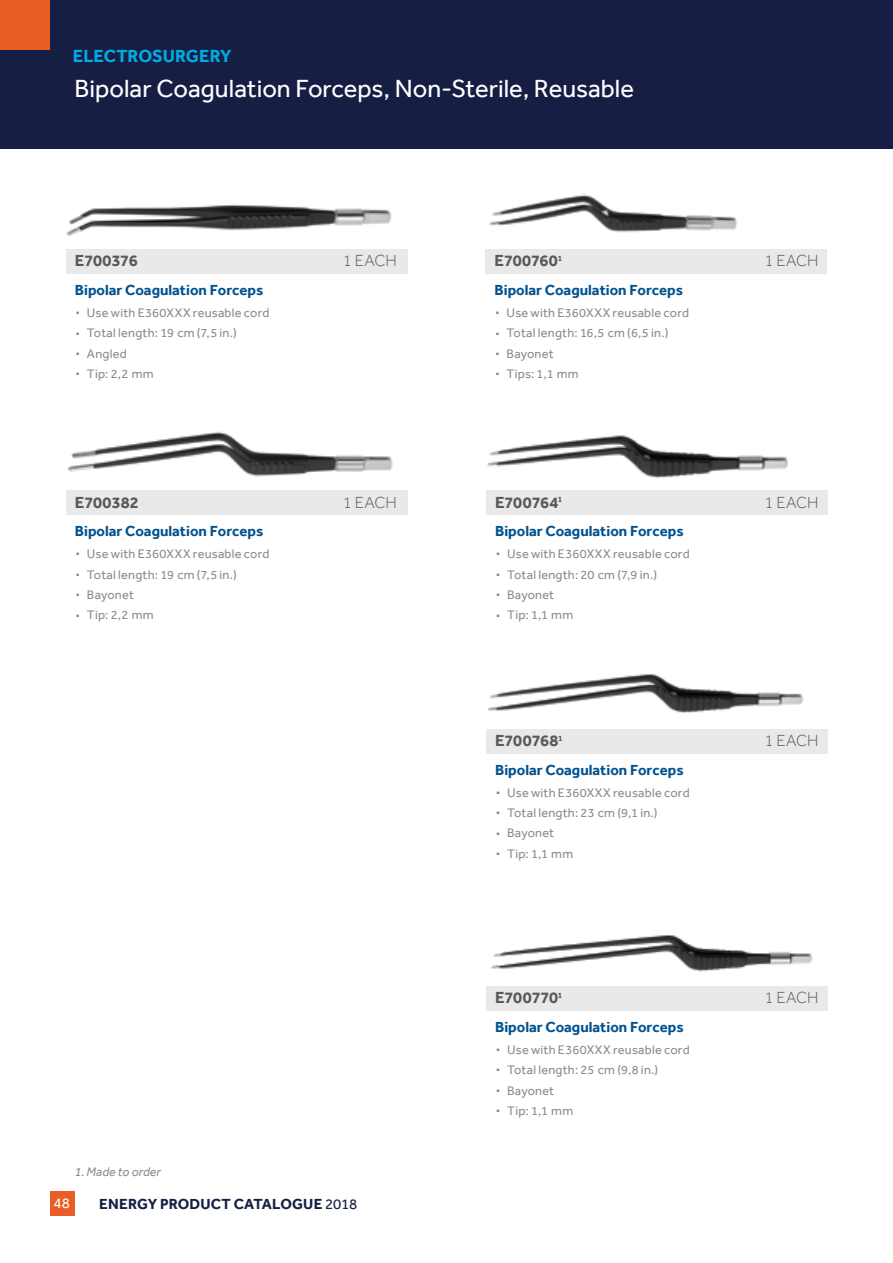
<style>
.page{position:relative;width:893px;height:1263px;background:#fff}
.page>*{position:absolute;margin:0;border:0;box-sizing:border-box;transform-origin:0 0}
.Subheadline{font:25.5px "Effra";color:#fff}
.t1{font:700 18px "Effra";letter-spacing:-.005em;color:#00ace4}
.product_code{font:700 16.5px "Effra";letter-spacing:-.01em;color:#58595b}
.product_code-2{font:300 16.5px "Effra";letter-spacing:-.005em;color:#58595b}
.Product_Name_Headlin{font:700 15px "Effra";color:#02528e}
.t2{font:700 15px "Effra";letter-spacing:.01em;color:#171e43}
.t3{font:15px "Effra";color:#fff}
.t4{font:12.75px "Effra";letter-spacing:.015em;color:#8a8c8e}
.Footnote{font:italic 12.75px "Effra";color:#8a8c8e}
.s1{font-size:25.5px}
.s2{font-weight:400}
</style>
<div class="page">
<div style="left:50px;top:1191px;width:24px;height:25px;background:#e85e25"></div>
<div style="left:0;top:0;width:893px;height:149px;background:#171e43"></div>
<div style="left:0;top:0;width:50px;height:50px;background:#e85e25"></div>
<div style="left:66px;top:249px;width:342px;height:25px;background:#e9e9ea"></div>
<div style="left:66px;top:490px;width:342px;height:25px;background:#e9e9ea"></div>
<div style="left:487px;top:490px;width:341px;height:25px;background:#e9e9ea"></div>
<div style="left:487px;top:729px;width:341px;height:25px;background:#e9e9ea"></div>
<div style="left:487px;top:986px;width:341px;height:25px;background:#e9e9ea"></div>
<div style="left:485px;top:249px;width:341px;height:25px;background:#e9e9ea"></div>
<img style="left:66px;top:204px;width:326px;height:32px">
<img style="left:67px;top:432px;width:326px;height:45px">
<img style="left:489px;top:193px;width:249px;height:40px">
<img style="left:487px;top:435px;width:301px;height:44px">
<img style="left:487px;top:674px;width:316px;height:39px">
<img style="left:491px;top:935px;width:322px;height:37px">
<h2 class="t1" style="left:73px;top:45px;width:160px">ELECTROSURGERY</h2>
<p class="Subheadline" style="left:74px;top:73px;width:561px">Bipolar Coagulation Forceps, Non‑Sterile, Reusable</p>
<p class="product_code" style="left:75px;top:251px;width:64px">E700376</p>
<p class="product_code-2" style="left:343px;top:252px;width:56px">1 EACH</p>
<p class="Product_Name_Headlin" style="left:75px;top:281px;width:190px">Bipolar Coagulation Forceps</p>
<p class="t4" style="left:75px;top:305px;width:196px"><span class="s1">∙</span> Use with E360XXX reusable cord</p>
<p class="t4" style="left:75px;top:326px;width:163px"><span class="s1">∙</span> Total length: 19 cm (7,5 in.)</p>
<p class="t4" style="left:75px;top:346px;width:53px"><span class="s1">∙</span> Angled</p>
<p class="t4" style="left:75px;top:366px;width:80px"><span class="s1">∙</span> Tip: 2,2 mm</p>
<p class="product_code" style="left:75px;top:492px;width:65px">E700382</p>
<p class="product_code-2" style="left:343px;top:493px;width:56px">1 EACH</p>
<p class="Product_Name_Headlin" style="left:75px;top:522px;width:190px">Bipolar Coagulation Forceps</p>
<p class="t4" style="left:75px;top:546px;width:196px"><span class="s1">∙</span> Use with E360XXX reusable cord</p>
<p class="t4" style="left:75px;top:567px;width:163px"><span class="s1">∙</span> Total length: 19 cm (7,5 in.)</p>
<p class="t4" style="left:75px;top:587px;width:60px"><span class="s1">∙</span> Bayonet</p>
<p class="t4" style="left:75px;top:608px;width:80px"><span class="s1">∙</span> Tip: 2,2 mm</p>
<p class="Footnote" style="left:74px;top:1164px;width:88px">1. Made to order</p>
<p class="t3" style="left:53px;top:1194px;width:18px">48</p>
<p class="t2" style="left:99px;top:1195px;width:259px">ENERGY PRODUCT CATALOGUE <span class="s2">2018</span></p>
<p class="product_code" style="left:495px;top:251px;width:69px">E700760<sup>1</sup></p>
<p class="product_code-2" style="left:764px;top:252px;width:56px">1 EACH</p>
<p class="Product_Name_Headlin" style="left:495px;top:281px;width:190px">Bipolar Coagulation Forceps</p>
<p class="t4" style="left:495px;top:305px;width:196px"><span class="s1">∙</span> Use with E360XXX reusable cord</p>
<p class="t4" style="left:495px;top:326px;width:175px"><span class="s1">∙</span> Total length: 16,5 cm (6,5 in.)</p>
<p class="t4" style="left:495px;top:346px;width:60px"><span class="s1">∙</span> Bayonet</p>
<p class="t4" style="left:495px;top:366px;width:86px"><span class="s1">∙</span> Tips: 1,1 mm</p>
<p class="product_code" style="left:495px;top:492px;width:69px">E700764<sup>1</sup></p>
<p class="product_code-2" style="left:764px;top:493px;width:56px">1 EACH</p>
<p class="Product_Name_Headlin" style="left:495px;top:522px;width:190px">Bipolar Coagulation Forceps</p>
<p class="t4" style="left:495px;top:546px;width:196px"><span class="s1">∙</span> Use with E360XXX reusable cord</p>
<p class="t4" style="left:495px;top:567px;width:163px"><span class="s1">∙</span> Total length: 20 cm (7,9 in.)</p>
<p class="t4" style="left:495px;top:587px;width:60px"><span class="s1">∙</span> Bayonet</p>
<p class="t4" style="left:495px;top:608px;width:80px"><span class="s1">∙</span> Tip: 1,1 mm</p>
<p class="product_code" style="left:495px;top:731px;width:69px">E700768<sup>1</sup></p>
<p class="product_code-2" style="left:764px;top:731px;width:56px">1 EACH</p>
<p class="Product_Name_Headlin" style="left:495px;top:761px;width:190px">Bipolar Coagulation Forceps</p>
<p class="t4" style="left:495px;top:785px;width:196px"><span class="s1">∙</span> Use with E360XXX reusable cord</p>
<p class="t4" style="left:495px;top:805px;width:164px"><span class="s1">∙</span> Total length: 23 cm (9,1 in.)</p>
<p class="t4" style="left:495px;top:826px;width:60px"><span class="s1">∙</span> Bayonet</p>
<p class="t4" style="left:495px;top:846px;width:80px"><span class="s1">∙</span> Tip: 1,1 mm</p>
<p class="product_code" style="left:495px;top:988px;width:69px">E700770<sup>1</sup></p>
<p class="product_code-2" style="left:764px;top:988px;width:56px">1 EACH</p>
<p class="Product_Name_Headlin" style="left:495px;top:1018px;width:190px">Bipolar Coagulation Forceps</p>
<p class="t4" style="left:495px;top:1042px;width:196px"><span class="s1">∙</span> Use with E360XXX reusable cord</p>
<p class="t4" style="left:495px;top:1062px;width:164px"><span class="s1">∙</span> Total length: 25 cm (9,8 in.)</p>
<p class="t4" style="left:495px;top:1083px;width:60px"><span class="s1">∙</span> Bayonet</p>
<p class="t4" style="left:495px;top:1103px;width:80px"><span class="s1">∙</span> Tip: 1,1 mm</p>
</div>
